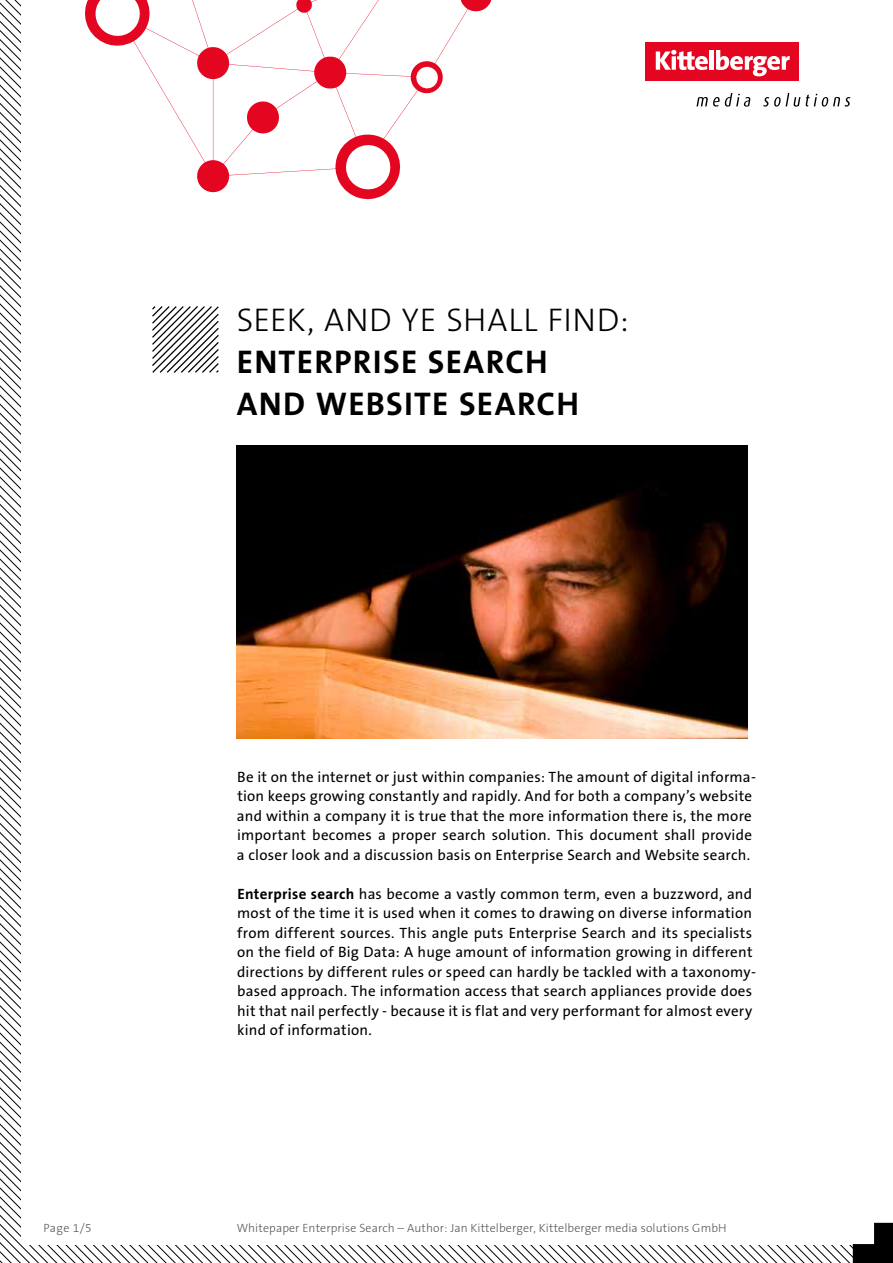
<style>
.page{position:relative;width:893px;height:1263px;background:#fff}
.page>*{position:absolute;margin:0;border:0;box-sizing:border-box;transform-origin:0 0}
.t1{font:700 33px/42px "The Sans B7";letter-spacing:.04em;color:#000}
.t2{font:300 33px "The Sans B3";letter-spacing:.02em;color:#000}
.t3{font:15px/19.5px "The Sans B5 Plain";letter-spacing:.015em;color:#000}
.t4{font:300 12px "The Sans B3";letter-spacing:.01em;color:#575756}
.s1{font-family:"The Sans B7";font-weight:700}
</style>
<div class="page">
<svg style="left:0;top:0;width:21px;height:932px"></svg>
<svg style="left:85px;top:0;width:407px;height:200px"></svg>
<svg style="left:152px;top:306px;width:67px;height:67px"></svg>
<div style="left:645px;top:43px;width:153px;height:38px;background:#e40521"></div>
<svg style="left:656px;top:50px;width:52px;height:20px"></svg>
<hr style="left:710px;top:50px;width:4px;height:20px;background:#fff">
<svg style="left:716px;top:50px;width:74px;height:26px"></svg>
<svg style="left:696px;top:93px;width:55px;height:14px"></svg>
<svg style="left:763px;top:93px;width:87px;height:14px"></svg>
<svg style="left:0;top:1216px;width:893px;height:47px"></svg>
<img style="left:237px;top:445px;width:511px;height:293px">
<h1 class="t2" style="left:237px;top:303px;width:394px">SEEK, AND YE SHALL FIND:</h1>
<h1 class="t1" style="left:237px;top:342px;width:344px">ENTERPRISE SEARCH<br>AND WEBSITE SEARCH</h1>
<p class="t3" style="left:237px;top:768px;width:521px">Be it on the internet or just within companies: The amount of digital informa&shy;tion keeps growing constantly and rapidly. And for both a company’s website and within a company it is true that the more information there is, the more important becomes a proper search solution. This document shall provide a closer look and a discussion basis on Enterprise Search and Website search.</p>
<p class="t3" style="left:237px;top:885px;width:520px"><span class="s1">Enterprise search</span> has become a vastly common term, even a buzzword, and most of the time it is used when it comes to drawing on diverse information from different sources. This angle puts Enterprise Search and its specialists on the field of Big Data: A huge amount of information growing in different directions by different rules or speed can hardly be tackled with a taxonomy&shy;based approach. The information access that search appliances provide does hit that nail perfectly - because it is flat and very performant for almost every kind of information.</p>
<p class="t4" style="left:43px;top:1221px;width:50px">Page 1/5</p>
<p class="t4" style="left:237px;top:1221px;width:492px">Whitepaper Enterprise Search – Author: Jan Kittelberger, Kittelberger media solutions GmbH</p>
</div>
